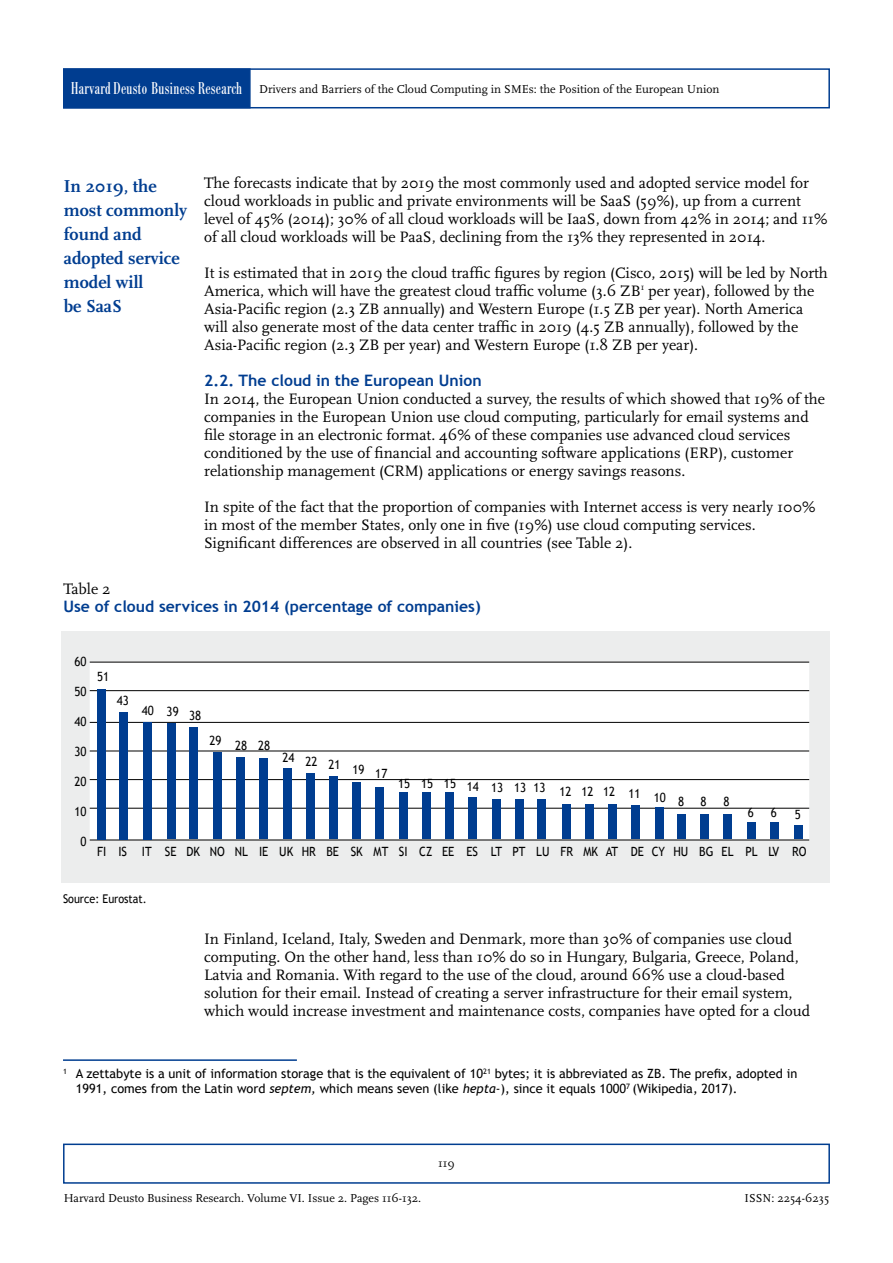
<style>
.page{position:relative;width:893px;height:1263px;background:#fff}
.page>*{position:absolute;margin:0;border:0;box-sizing:border-box;transform-origin:0 0}
.t1{font:700 18px/24px "Scala";color:#003d90}
.t2{font:15.75px/18px "Scala";color:#000}
.t3{font:700 15.75px "Trebuchet MS";color:#003d90}
.t4{font:12.75px/15px "Trebuchet MS";color:#000}
.t5{font:12.75px "Trebuchet MS";color:#000;scale:.9 1}
.t6{font:12px "Scala";color:#000}
.t7{font:12px "Trebuchet MS";color:#000;scale:.9 1}
.s1{font-family:"Bodoni BE";font-stretch:condensed;font-size:16.8px;color:#fff}
.s2{font-style:italic}
</style>
<div class="page">
<div style="left:63px;top:68px;width:767px;height:40px;border:2px solid #003d90"></div>
<div style="left:63px;top:1143px;width:767px;height:41px;border:2px solid #003d90"></div>
<div style="left:63px;top:68px;width:188px;height:40px;background:#003d90;border:2px solid #003d90"></div>
<div style="left:61px;top:631px;width:769px;height:251px;background:#eceded"></div>
<div style="left:90px;top:662px;width:719px;height:178px;background:#fff;border:2px solid #fff"></div>
<hr style="left:63px;top:1059px;width:234px;height:2px;background:#003d90">
<hr style="left:90px;top:662px;width:719px;height:1px;background:#000">
<hr style="left:90px;top:690px;width:719px;height:1px;background:#000">
<hr style="left:90px;top:722px;width:719px;height:1px;background:#000">
<hr style="left:90px;top:751px;width:719px;height:1px;background:#000">
<hr style="left:90px;top:779px;width:719px;height:1px;background:#000">
<hr style="left:90px;top:808px;width:719px;height:1px;background:#000">
<hr style="left:90px;top:840px;width:719px;height:1px;background:#000">
<div style="left:97px;top:689px;width:9px;height:151px;background:#003d90"></div>
<div style="left:119px;top:712px;width:9px;height:128px;background:#003d90"></div>
<div style="left:143px;top:722px;width:9px;height:118px;background:#003d90"></div>
<div style="left:167px;top:723px;width:8px;height:115px;background:#003d90"></div>
<div style="left:189px;top:727px;width:9px;height:111px;background:#003d90"></div>
<div style="left:213px;top:752px;width:8px;height:86px;background:#003d90"></div>
<div style="left:236px;top:757px;width:9px;height:81px;background:#003d90"></div>
<div style="left:259px;top:758px;width:9px;height:80px;background:#003d90"></div>
<div style="left:283px;top:768px;width:9px;height:70px;background:#003d90"></div>
<div style="left:306px;top:773px;width:9px;height:65px;background:#003d90"></div>
<div style="left:329px;top:776px;width:9px;height:62px;background:#003d90"></div>
<div style="left:352px;top:782px;width:9px;height:56px;background:#003d90"></div>
<div style="left:375px;top:787px;width:9px;height:51px;background:#003d90"></div>
<div style="left:399px;top:792px;width:9px;height:46px;background:#003d90"></div>
<div style="left:422px;top:792px;width:9px;height:46px;background:#003d90"></div>
<div style="left:445px;top:792px;width:9px;height:46px;background:#003d90"></div>
<div style="left:468px;top:797px;width:8px;height:41px;background:#003d90"></div>
<div style="left:492px;top:799px;width:9px;height:39px;background:#003d90"></div>
<div style="left:515px;top:799px;width:9px;height:39px;background:#003d90"></div>
<div style="left:537px;top:799px;width:9px;height:39px;background:#003d90"></div>
<div style="left:562px;top:804px;width:8px;height:34px;background:#003d90"></div>
<div style="left:585px;top:804px;width:9px;height:34px;background:#003d90"></div>
<div style="left:608px;top:804px;width:9px;height:34px;background:#003d90"></div>
<div style="left:632px;top:805px;width:8px;height:33px;background:#003d90"></div>
<div style="left:655px;top:807px;width:9px;height:31px;background:#003d90"></div>
<div style="left:677px;top:814px;width:9px;height:24px;background:#003d90"></div>
<div style="left:700px;top:814px;width:9px;height:24px;background:#003d90"></div>
<div style="left:724px;top:814px;width:8px;height:24px;background:#003d90"></div>
<div style="left:747px;top:822px;width:8px;height:16px;background:#003d90"></div>
<div style="left:770px;top:822px;width:8px;height:16px;background:#003d90"></div>
<div style="left:794px;top:824px;width:8px;height:14px;background:#003d90"></div>
<p class="t6" style="left:71px;top:82px;width:650px"><span class="s1">Harvard Deusto Business Research</span> Drivers and Barriers of the Cloud Computing in SMEs: the Position of the European Union</p>
<p class="t1" style="left:64px;top:174px;width:125px">In 2019, the most commonly found and adopted service model will<br>be SaaS</p>
<p class="t2" style="left:204px;top:174px;width:625px">The forecasts indicate that by 2019 the most commonly used and adopted service model for cloud workloads in public and private environments will be SaaS (59%), up from a current level of 45% (2014); 30% of all cloud workloads will be IaaS, down from 42% in 2014; and 11% of all cloud workloads will be PaaS, declining from the 13% they represented in 2014.</p>
<p class="t2" style="left:204px;top:264px;width:625px">It is estimated that in 2019 the cloud traffic figures by region (Cisco, 2015) will be led by North America, which will have the greatest cloud traffic volume (3.6 ZB<sup>1</sup> per year), followed by the Asia-Pacific region (2.3 ZB annually) and Western Europe (1.5 ZB per year). North America will also generate most of the data center traffic in 2019 (4.5 ZB annually), followed by the Asia-Pacific region (2.3 ZB per year) and Western Europe (1.8 ZB per year).</p>
<p class="t3" style="left:204px;top:370px;width:279px">2.2. The cloud in the European Union</p>
<p class="t2" style="left:204px;top:390px;width:622px">In 2014, the European Union conducted a survey, the results of which showed that 19% of the companies in the European Union use cloud computing, particularly for email systems and file storage in an electronic format. 46% of these companies use advanced cloud services conditioned by the use of financial and accounting software applications (ERP), customer relationship management (CRM) applications or energy savings reasons.</p>
<p class="t2" style="left:204px;top:498px;width:613px">In spite of the fact that the proportion of companies with Internet access is very nearly 100% in most of the member States, only one in five (19%) use cloud computing services.<br>Significant differences are observed in all countries (see Table 2).</p>
<p class="t2" style="left:64px;top:580px;width:49px">Table 2</p>
<p class="t3" style="left:64px;top:596px;width:419px">Use of cloud services in 2014 (percentage of companies)</p>
<p class="t5" style="left:74px;top:654px;width:15px">60</p>
<p class="t5" style="left:74px;top:684px;width:15px">50</p>
<p class="t5" style="left:74px;top:714px;width:15px">40</p>
<p class="t5" style="left:74px;top:744px;width:15px">30</p>
<p class="t5" style="left:74px;top:774px;width:15px">20</p>
<p class="t5" style="left:74px;top:804px;width:15px">10</p>
<p class="t5" style="left:81px;top:834px;width:8px">0</p>
<p class="t5" style="left:97px;top:669px;width:15px">51</p>
<p class="t5" style="left:117px;top:693px;width:15px">43</p>
<p class="t5" style="left:142px;top:704px;width:67px">40 39 38</p>
<p class="t5" style="left:210px;top:737px;width:69px">29 28 28</p>
<p class="t5" style="left:282px;top:757px;width:118px">24 22 21 19 17</p>
<p class="t5" style="left:398px;top:780px;width:319px">15 15 15 14 13 13 13 12 12 12 11 10 8</p>
<p class="t5" style="left:700px;top:794px;width:8px">8</p>
<p class="t5" style="left:723px;top:794px;width:8px">8</p>
<p class="t5" style="left:748px;top:805px;width:8px">6</p>
<p class="t5" style="left:771px;top:805px;width:8px">6</p>
<p class="t5" style="left:795px;top:807px;width:8px">5</p>
<p class="t5" style="left:97px;top:844px;width:790px">FI IS IT SE DK NO NL IE UK HR BE SK MT SI CZ EE ES LT PT LU FR MK AT DE CY HU BG EL PL LV RO</p>
<p class="t7" style="left:63px;top:891px;width:95px">Source: Eurostat.</p>
<p class="t2" style="left:204px;top:930px;width:607px">In Finland, Iceland, Italy, Sweden and Denmark, more than 30% of companies use cloud computing. On the other hand, less than 10% do so in Hungary, Bulgaria, Greece, Poland, Latvia and Romania. With regard to the use of the cloud, around 66% use a cloud-based solution for their email. Instead of creating a server infrastructure for their email system, which would increase investment and maintenance costs, companies have opted for a cloud</p>
<p class="t4" style="left:76px;top:1066px;width:723px;text-indent:-13px"><sup>1</sup> A zettabyte is a unit of information storage that is the equivalent of 10<sup>21</sup> bytes; it is abbreviated as ZB. The prefix, adopted in<br>1991, comes from the Latin word <span class="s2">septem,</span> which means seven (like <span class="s2">hepta-</span>), since it equals 1000<sup>7</sup> (Wikipedia, 2017).</p>
<p class="t6" style="left:438px;top:1156px;width:18px">119</p>
<p class="t6" style="left:64px;top:1192px;width:359px">Harvard Deusto Business Research. Volume VI. Issue 2. Pages 116-132.</p>
<p class="t6" style="left:745px;top:1192px;width:86px">ISSN: 2254-6235</p>
</div>
